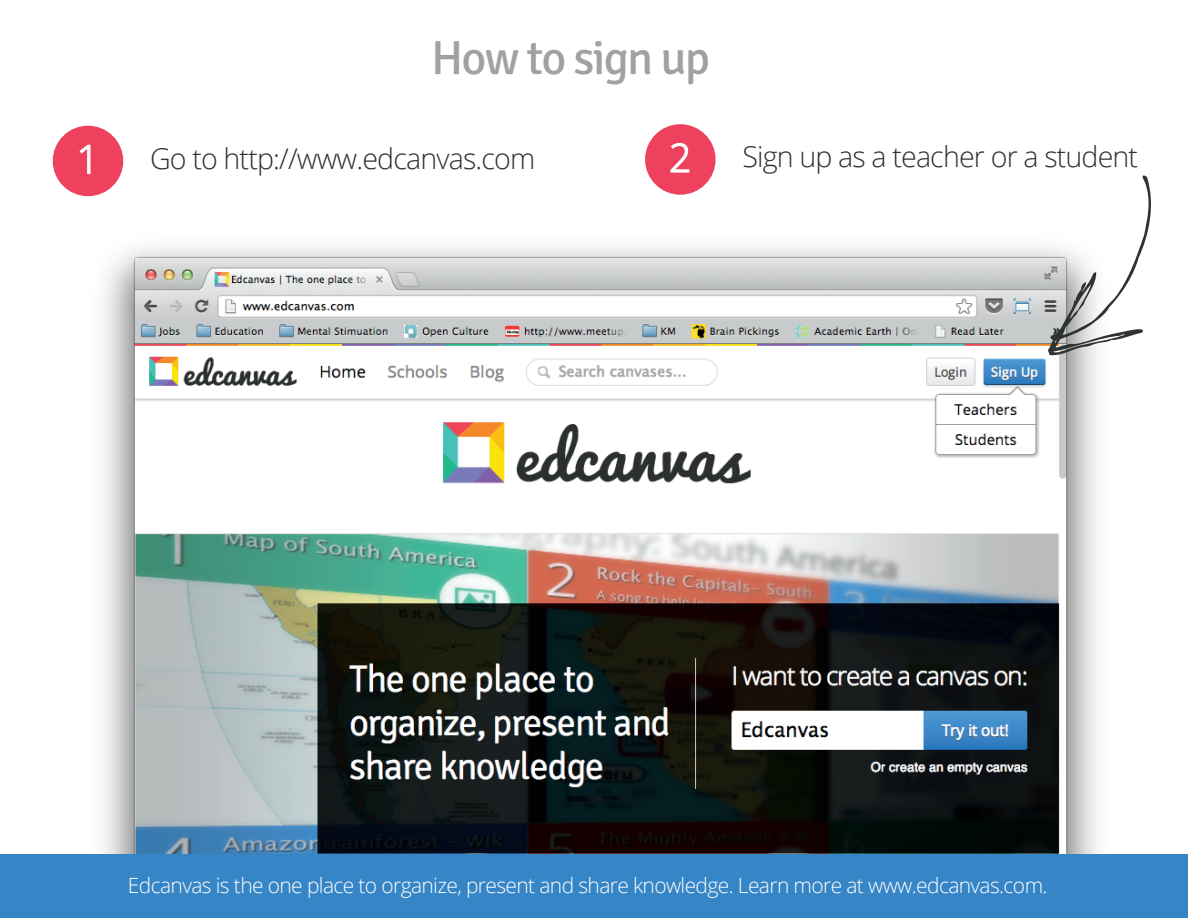
<style>
.page{position:relative;width:1188px;height:918px;background:#fff}
.page>*{position:absolute;margin:0;border:0;box-sizing:border-box;transform-origin:0 0}
.t1{font:47.85px "Signika";letter-spacing:-.035em;color:#a0a2a2}
.t2{font:300 39px "Open Sans";color:#fff}
.t3{font:300 28.65px "Open Sans";letter-spacing:-.03em;color:#2e3232}
.t4{font:300 21px "Open Sans";letter-spacing:-.03em;color:#fff}
</style>
<div class="page">
<img style="left:90px;top:247px;width:1021px;height:608px">
<div style="left:0;top:855px;width:1188px;height:63px;background:#3685c6"></div>
<div style="left:53px;top:126px;width:70px;height:70px;background:#ed415d;border-radius:50%"></div>
<svg style="left:79px;top:144px;width:12px;height:31px"></svg>
<div style="left:645px;top:124px;width:71px;height:71px;background:#ed415d;border-radius:50%"></div>
<svg style="left:670px;top:142px;width:20px;height:31px"></svg>
<svg style="left:1048px;top:175px;width:103px;height:181px"></svg>
<h1 class="t1" style="left:431px;top:30px;width:281px">How to sign up</h1>
<h2 class="t2" style="left:77px;top:132px;width:24px">1</h2>
<h3 class="t3" style="left:150px;top:138px;width:387px">Go to http://www.edcanvas.com</h3>
<h2 class="t2" style="left:669px;top:130px;width:24px">2</h2>
<h3 class="t3" style="left:742px;top:137px;width:397px">Sign up as a teacher or a student</h3>
<p class="t4" style="left:128px;top:871px;width:921px">Edcanvas is the one place to organize, present and share knowledge. Learn more at www.edcanvas.com.</p>
</div>
